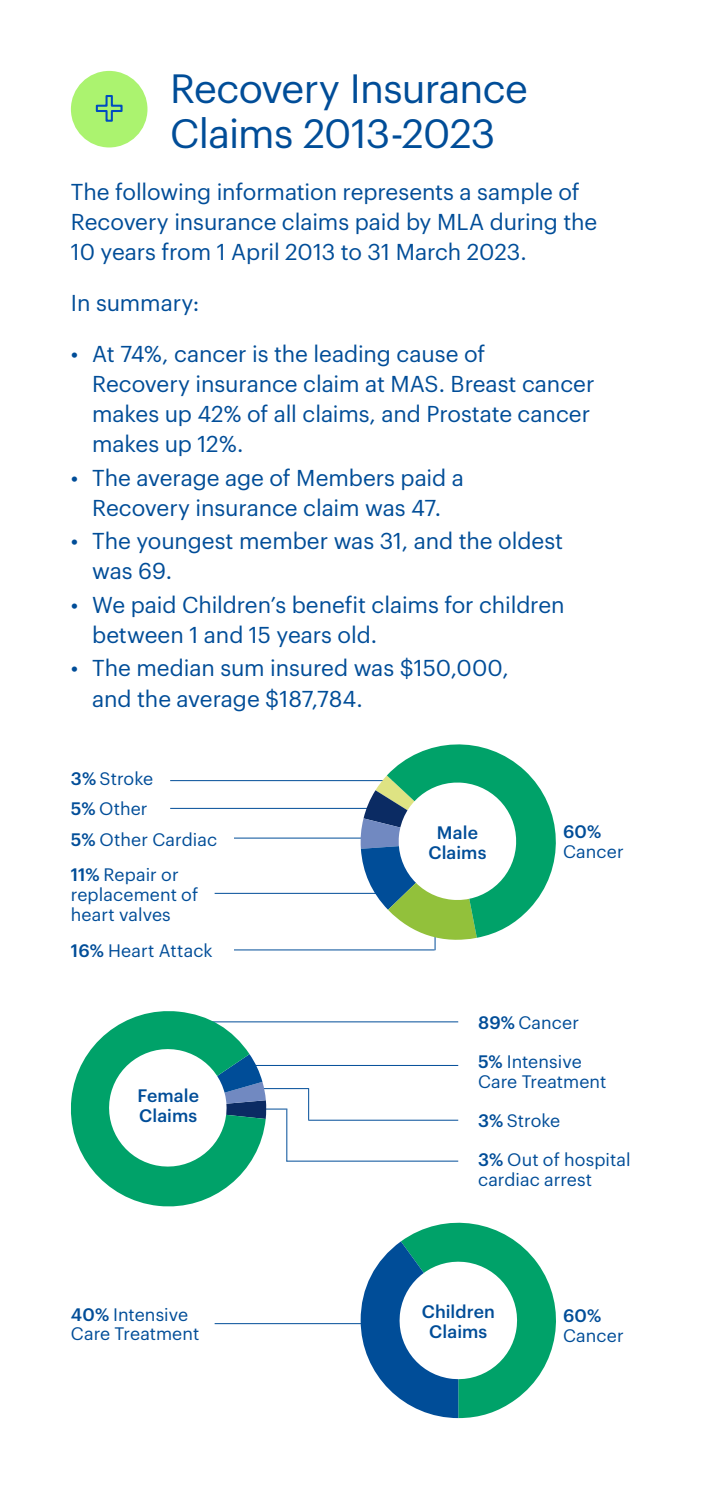
<style>
.page{position:relative;width:702px;height:1489px;background:#fff}
.page>*{position:absolute;margin:0;border:0;box-sizing:border-box;transform-origin:0 0}
.t1{font:40px/45px "Graphik";letter-spacing:-.02em;color:#004d98}
.t2{font:22.5px/30px "Graphik";letter-spacing:-.005em;color:#004d98}
.t3{font:17.75px/20px "Graphik";letter-spacing:.005em;color:#004d98}
.t4{font:500 17.75px/20px "Graphik";letter-spacing:.005em;color:#004d98;text-align:center}
.s1{font-weight:500}
</style>
<div class="page">
<hr style="left:286px;top:1160px;width:172px;height:1px;background:#004d98">
<hr style="left:257px;top:1108px;width:30px;height:1px;background:#004d98">
<hr style="left:286px;top:1109px;width:1px;height:52px;background:#004d98">
<hr style="left:308px;top:1119px;width:150px;height:1px;background:#004d98">
<hr style="left:257px;top:1088px;width:52px;height:1px;background:#004d98">
<hr style="left:308px;top:1088px;width:1px;height:31px;background:#004d98">
<hr style="left:209px;top:1021px;width:249px;height:1px;background:#004d98">
<hr style="left:241px;top:1064px;width:217px;height:1px;background:#004d98">
<svg style="left:71px;top:1011px;width:195px;height:196px"></svg>
<hr style="left:434px;top:903px;width:1px;height:47px;background:#004d98">
<hr style="left:234px;top:837px;width:145px;height:1px;background:#004d98">
<hr style="left:215px;top:892px;width:183px;height:1px;background:#004d98">
<hr style="left:234px;top:949px;width:200px;height:1px;background:#004d98">
<hr style="left:170px;top:780px;width:222px;height:1px;background:#004d98">
<hr style="left:170px;top:808px;width:222px;height:1px;background:#004d98">
<svg style="left:360px;top:744px;width:196px;height:200px"></svg>
<hr style="left:215px;top:1323px;width:283px;height:1px;background:#004d98">
<svg style="left:360px;top:1222px;width:196px;height:195px"></svg>
<div style="left:71px;top:71px;width:76px;height:76px;background:#abf36f;border-radius:50%"></div>
<svg style="left:95px;top:95px;width:28px;height:27px"></svg>
<h1 class="t1" style="left:170px;top:63px;width:359px">Recovery Insurance<br>Claims 2013-2023</h1>
<p class="t2" style="left:71px;top:174px;width:528px">The following information represents a sample of<br>Recovery insurance claims paid by MLA during the<br>10 years from 1 April 2013 to 31 March 2023.</p>
<p class="t2" style="left:71px;top:286px;width:130px">In summary:</p>
<p class="t2" style="left:92px;top:337px;width:504px;text-indent:-21px">• At 74%, cancer is the leading cause of<br>Recovery insurance claim at MAS. Breast cancer makes up 42% of all claims, and Prostate cancer makes up 12%.</p>
<p class="t2" style="left:71px;top:461px;width:394px;text-align:center">• The average age of Members paid a<br>Recovery insurance claim was 47.</p>
<p class="t2" style="left:92px;top:524px;width:472px;text-indent:-21px">• The youngest member was 31, and the oldest was 69.</p>
<p class="t2" style="left:92px;top:588px;width:474px;text-indent:-21px">• We paid Children’s benefit claims for children between 1 and 15 years old.</p>
<p class="t2" style="left:92px;top:651px;width:418px;text-indent:-21px">• The median sum insured was $150,000, and the average $187,784.</p>
<p class="t3" style="left:71px;top:761px;width:84px;line-height:30.2px"><span class="s1">3%</span> Stroke<br><span class="s1">5%</span> Other</p>
<p class="t3" style="left:71px;top:820px;width:148px;line-height:35.2px"><span class="s1">5%</span> Other Cardiac<br><span class="s1">11%</span> Repair or</p>
<p class="t3" style="left:71px;top:882px;width:129px">replacement of heart valves</p>
<p class="t3" style="left:71px;top:938px;width:143px"><span class="s1">16%</span> Heart Attack</p>
<p class="t4" style="left:137px;top:1083px;width:63px;text-align:left">Female<br>Claims</p>
<p class="t4" style="left:428px;top:821px;width:60px">Male<br>Claims</p>
<p class="t4" style="left:563px;top:820px;width:40px">60%</p>
<p class="t3" style="left:563px;top:840px;width:62px">Cancer</p>
<p class="t3" style="left:478px;top:1011px;width:103px"><span class="s1">89%</span> Cancer</p>
<p class="t3" style="left:478px;top:1050px;width:130px"><span class="s1">5%</span> Intensive<br>Care Treatment</p>
<p class="t3" style="left:478px;top:1099px;width:154px;line-height:38.8px"><span class="s1">3%</span> Stroke<br><span class="s1">3%</span> Out of hospital</p>
<p class="t3" style="left:478px;top:1167px;width:116px">cardiac arrest</p>
<p class="t3" style="left:71px;top:1302px;width:130px"><span class="s1">40%</span> Intensive<br>Care Treatment</p>
<p class="t4" style="left:421px;top:1300px;width:75px">Children<br>Claims</p>
<p class="t4" style="left:563px;top:1303px;width:40px">60%</p>
<p class="t3" style="left:563px;top:1323px;width:62px">Cancer</p>
</div>
